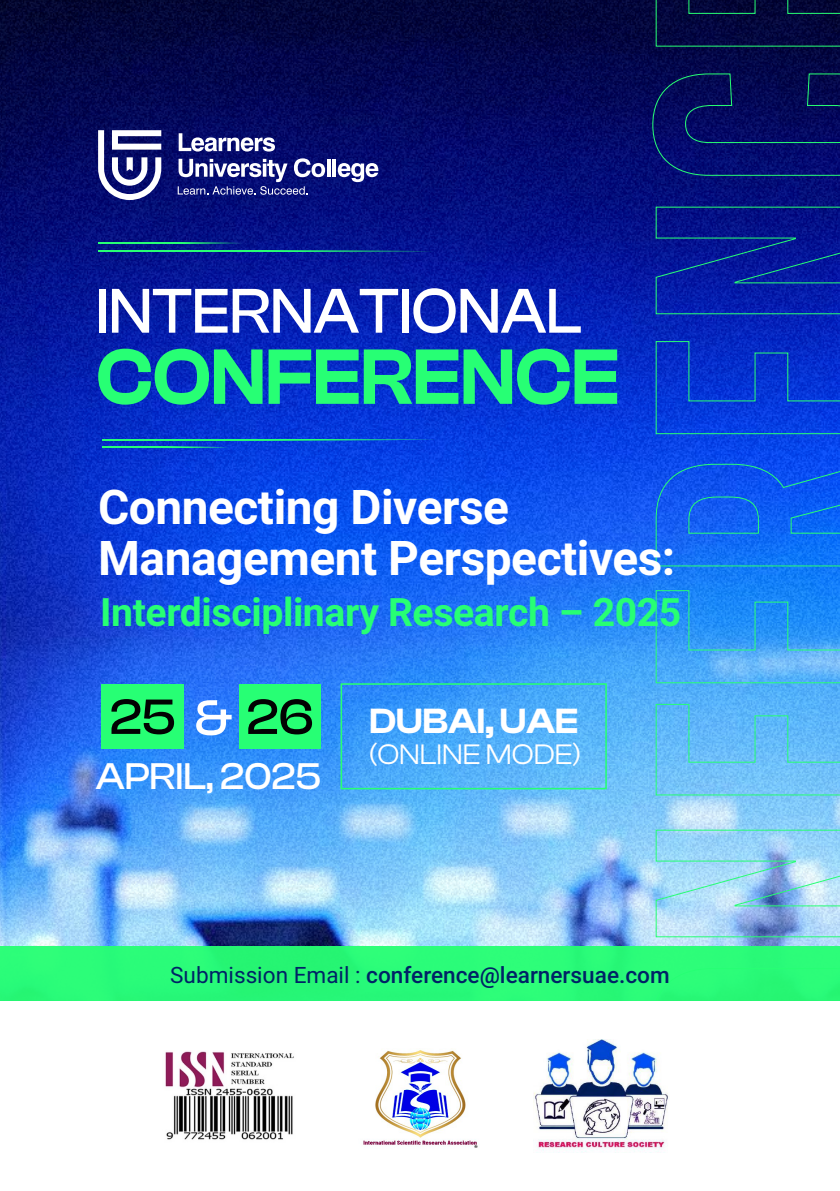
<style>
.page{position:relative;width:840px;height:1191px;background:#fff}
.page>*{position:absolute;margin:0;border:0;box-sizing:border-box;transform-origin:0 0}
.t1{font:600 81.2px "Clash Display";color:#27ff74;scale:.93 1}
.t2{font:500 65.4px "Clash Display";color:#fff;scale:.93 1}
.t3{font:500 51.2px "Clash Display";color:#020202}
.t4{font:700 47.8px/51.8px "Roboto";letter-spacing:-.01em;color:#fff}
.t5{font:700 39.2px "Roboto";letter-spacing:-.01em;color:#27ff74}
.t6{font:500 38.4px "Clash Display";color:#fff}
.t7{font:600 36.4px "Clash Display";color:#fff}
.t8{font:29.2px "Clash Display";color:#fff}
.t9{font:500 22.6px "Roboto";color:#026}
.s1{color:#fff}
.s2{font-weight:400}
</style>
<div class="page">
<img style="left:0;top:0;width:839px;height:946px">
<svg style="left:655px;top:829px;width:184px;height:108px;background:#9cd0ed"></svg>
<svg style="left:655px;top:704px;width:184px;height:91px;background:#65bef4"></svg>
<svg style="left:655px;top:590px;width:184px;height:93px;background:#389ff3"></svg>
<svg style="left:655px;top:457px;width:184px;height:109px;background:#0f63ef"></svg>
<svg style="left:655px;top:341px;width:184px;height:93px;background:#063cd1"></svg>
<svg style="left:655px;top:207px;width:184px;height:107px;background:#061f98"></svg>
<svg style="left:652px;top:73px;width:187px;height:103px;background:#051162"></svg>
<svg style="left:655px;top:0;width:184px;height:47px;background:#05113e"></svg>
<img style="left:533px;top:1039px;width:135px;height:113px">
<img style="left:363px;top:1050px;width:115px;height:98px">
<div style="left:0;top:946px;width:839px;height:55px;background:#27ff74"></div>
<svg style="left:98px;top:130px;width:63px;height:70px"></svg>
<svg style="left:178px;top:133px;width:97px;height:19px"></svg>
<svg style="left:326px;top:159px;width:4px;height:18px"></svg>
<hr style="left:332px;top:159px;width:4px;height:18px;background:#fff">
<svg style="left:337px;top:163px;width:41px;height:19px"></svg>
<svg style="left:177px;top:158px;width:148px;height:37px"></svg>
<svg style="left:102px;top:439px;width:335px;height:1px"></svg>
<svg style="left:102px;top:446px;width:127px;height:2px"></svg>
<svg style="left:98px;top:250px;width:335px;height:2px"></svg>
<svg style="left:98px;top:242px;width:144px;height:2px"></svg>
<div style="left:101px;top:684px;width:83px;height:65px;background:#27ff74"></div>
<div style="left:239px;top:684px;width:82px;height:65px;background:#27ff74"></div>
<div style="left:340px;top:683px;width:266px;height:106px;border:2px solid #27ff74"></div>
<img style="left:165px;top:1051px;width:129px;height:89px">
<h2 class="t2" style="left:96px;top:274px;width:523px">INTERNATIONAL</h2>
<h1 class="t1" style="left:96px;top:332px;width:563px">CONFERENCE</h1>
<h3 class="t4" style="left:98px;top:479px;width:578px">Connecting Diverse<br>Management Perspectives:</h3>
<h3 class="t5" style="left:100px;top:585px;width:582px">Interdisciplinary Research – 2025</h3>
<h3 class="t3" style="left:110px;top:688px;width:205px">25 <span class="s1">&amp;</span> 26</h3>
<h3 class="t6" style="left:96px;top:754px;width:227px">APRIL, 2025</h3>
<h3 class="t7" style="left:369px;top:700px;width:210px">DUBAI, UAE</h3>
<p class="t8" style="left:369px;top:738px;width:213px">(ONLINE MODE)</p>
<p class="t9" style="left:170px;top:958px;width:500px"><span class="s2">Submission Email :</span> conference@learnersuae.com</p>
</div>
